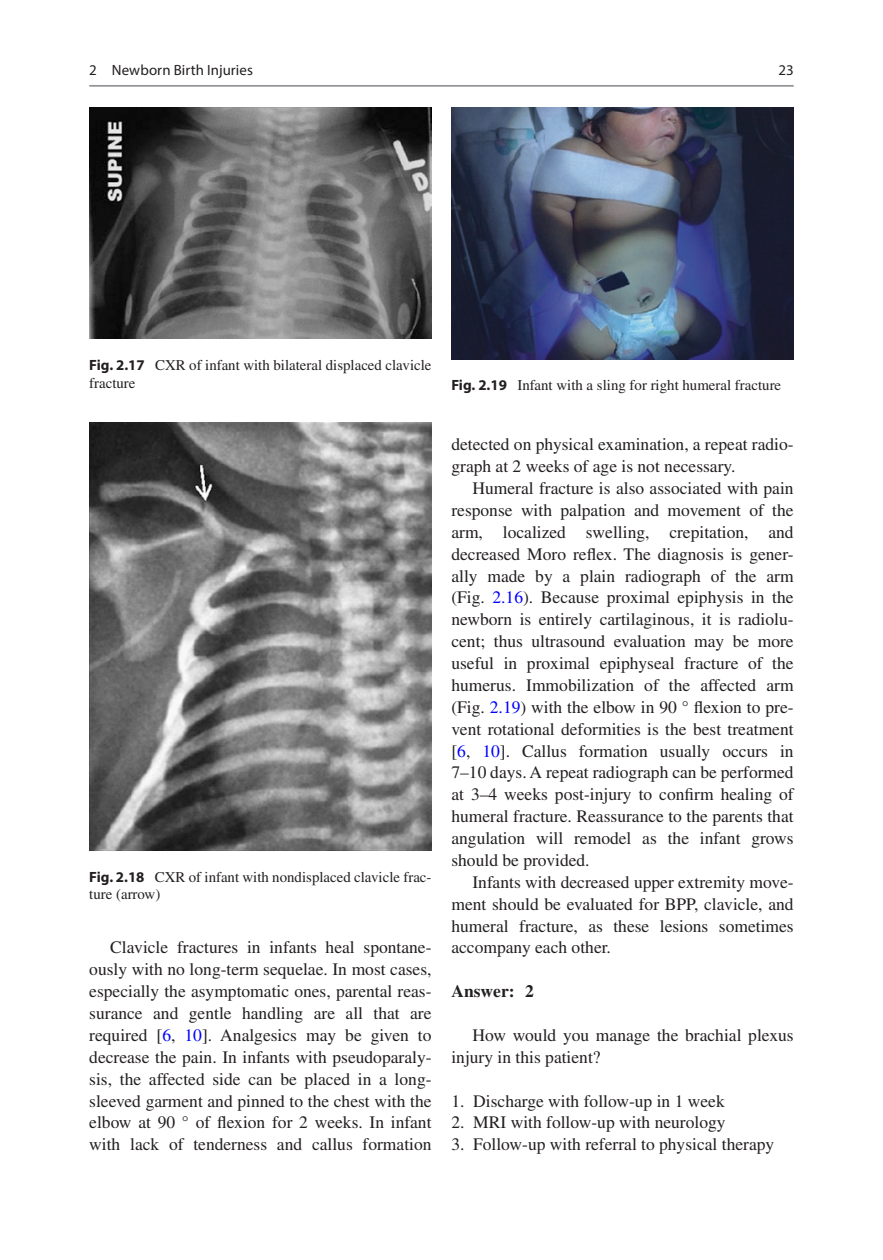
<style>
.page{position:relative;width:883px;height:1260px;background:#fff}
.page>*{position:absolute;margin:0;border:0;box-sizing:border-box;transform-origin:0 0}
.t1{font:17.5px/21.9px "Wdhxtp Times LT Std";color:#231f20;text-align:justify}
.t2{font:700 17.5px "Dngbhf Times LT Std";color:#231f20}
.t3{font:14.88px/17.5px "Wdhxtp Times LT Std";color:#231f20}
.t4{font:14.88px "Mlqpyc Myriad Pro";letter-spacing:.005em;color:#231f20}
.t5{font:14.88px "Pmylbc Myriad Pro";color:#231f20}
.s1{font-family:"Wpbqcb Myriad Pro";font-weight:700}
.s2{color:#00f}
</style>
<div class="page">
<img style="left:89px;top:108px;width:343px;height:231px">
<img style="left:89px;top:423px;width:343px;height:428px">
<img style="left:451px;top:107px;width:343px;height:252px">
<hr style="left:89px;top:85px;width:705px;height:2px;background:#939598">
<p class="t4" style="left:89px;top:61px;width:165px">2 Newborn Birth Injuries</p>
<p class="t5" style="left:778px;top:61px;width:17px">23</p>
<p class="t3" style="left:89px;top:357px;width:344px"><span class="s1">Fig. 2.17</span> CXR of infant with bilateral displaced clavicle fracture</p>
<p class="t3" style="left:89px;top:868px;width:344px"><span class="s1">Fig. 2.18</span> CXR of infant with nondisplaced clavicle frac&shy;ture (arrow)</p>
<p class="t1" style="left:89px;top:937px;width:344px;text-indent:21px">Clavicle fractures in infants heal spontane&shy;ously with no long-term sequelae. In most cases, especially the asymptomatic ones, parental reas&shy;surance and gentle handling are all that are required [<span class="s2">6</span>, <span class="s2">10</span>]. Analgesics may be given to decrease the pain. In infants with pseudoparaly&shy;sis, the affected side can be placed in a long&shy;sleeved garment and pinned to the chest with the elbow at 90 ° of flexion for 2 weeks. In infant with lack of tenderness and callus formation</p>
<p class="t3" style="left:451px;top:377px;width:331px"><span class="s1">Fig. 2.19</span> Infant with a sling for right humeral fracture</p>
<p class="t1" style="left:451px;top:433px;width:344px">detected on physical examination, a repeat radio&shy;graph at 2 weeks of age is not necessary.</p>
<p class="t1" style="left:451px;top:477px;width:344px;text-indent:21px">Humeral fracture is also associated with pain response with palpation and movement of the arm, localized swelling, crepitation, and decreased Moro reflex. The diagnosis is gener&shy;ally made by a plain radiograph of the arm (Fig. <span class="s2">2.16</span>). Because proximal epiphysis in the newborn is entirely cartilaginous, it is radiolu&shy;cent; thus ultrasound evaluation may be more useful in proximal epiphyseal fracture of the humerus. Immobilization of the affected arm (Fig. <span class="s2">2.19</span>) with the elbow in 90 ° flexion to pre&shy;vent rotational deformities is the best treatment [<span class="s2">6</span>, <span class="s2">10</span>]. Callus formation usually occurs in 7–10 days. A repeat radiograph can be performed at 3–4 weeks post-injury to confirm healing of humeral fracture. Reassurance to the parents that angulation will remodel as the infant grows should be provided.</p>
<p class="t1" style="left:451px;top:871px;width:344px;text-indent:21px">Infants with decreased upper extremity move&shy;ment should be evaluated for BPP, clavicle, and humeral fracture, as these lesions sometimes accompany each other.</p>
<p class="t2" style="left:451px;top:981px;width:84px">Answer: 2</p>
<p class="t1" style="left:451px;top:1024px;width:344px;text-indent:21px">How would you manage the brachial plexus injury in this patient?</p>
<p class="t1" style="left:451px;top:1090px;width:275px">1. Discharge with follow-up in 1 week</p>
<p class="t1" style="left:451px;top:1112px;width:276px">2. MRI with follow-up with neurology</p>
<p class="t1" style="left:451px;top:1133px;width:324px">3. Follow-up with referral to physical therapy</p>
</div>
